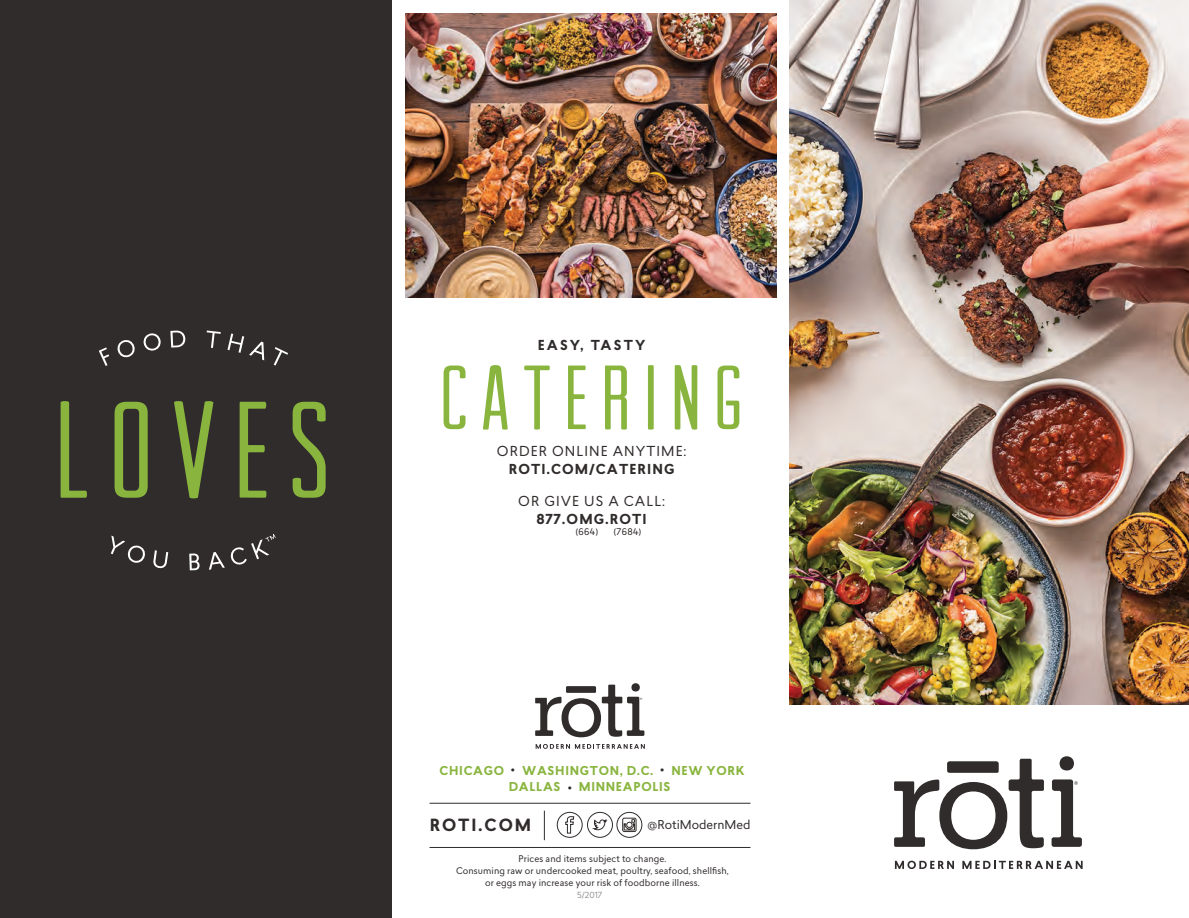
<style>
.page{position:relative;width:1189px;height:918px;background:#fff}
.page>*{position:absolute;margin:0;border:0;box-sizing:border-box;transform-origin:0 0}
.t1{font:138px "Arvil Sans";letter-spacing:.13em;color:#89b53f}
.t2{font:91.5px "Arvil Sans";letter-spacing:.14em;color:#89b53f}
.t3{font:700 16.5px "Lasiver";letter-spacing:.115em;color:#312c2c}
.t4{font:13.5px "Lasiver";letter-spacing:.08em;color:#312c2c}
.t5{font:700 13.5px "Lasiver";letter-spacing:.08em;color:#312c2c}
.t6{font:700 13.5px "Lasiver";letter-spacing:.16em;color:#312c2c}
.t7{font:700 12px "Lasiver";letter-spacing:.06em;color:#89b53f}
.t8{font:12px "Lasiver";color:#312c2c}
.t9{font:9px/12px "Lasiver";letter-spacing:.01em;color:#312c2c;text-align:center}
.t10{font:8.25px "Lasiver";color:#939598}
.s1{color:#312c2c}
</style>
<div class="page">
<div style="left:0;top:0;width:392px;height:918px;background:#312c2c"></div>
<img style="left:790px;top:0;width:399px;height:704px">
<div style="left:1059px;top:756px;width:15px;height:14px;background:#312c2c;border-radius:50%"></div>
<svg style="left:894px;top:758px;width:150px;height:91px"></svg>
<svg style="left:895px;top:860px;width:59px;height:9px"></svg>
<svg style="left:962px;top:861px;width:120px;height:8px"></svg>
<svg style="left:1051px;top:779px;width:31px;height:68px"></svg>
<hr style="left:429px;top:803px;width:321px;height:1px;background:#312c2c">
<hr style="left:544px;top:810px;width:1px;height:30px;background:#312c2c">
<hr style="left:429px;top:847px;width:321px;height:1px;background:#312c2c">
<svg style="left:535px;top:744px;width:110px;height:5px"></svg>
<svg style="left:535px;top:684px;width:109px;height:53px"></svg>
<img style="left:405px;top:14px;width:371px;height:284px">
<svg style="left:99px;top:330px;width:189px;height:36px"></svg>
<svg style="left:111px;top:534px;width:165px;height:36px"></svg>
<div style="left:557px;top:812px;width:25px;height:25px;border:1px solid #312c2c;border-radius:50%"></div>
<svg style="left:565px;top:811px;width:9px;height:23px"></svg>
<div style="left:587px;top:812px;width:26px;height:25px;border:1px solid #312c2c;border-radius:50%"></div>
<svg style="left:592px;top:819px;width:15px;height:11px"></svg>
<div style="left:616px;top:812px;width:26px;height:25px;border:1px solid #312c2c;border-radius:50%"></div>
<svg style="left:622px;top:817px;width:15px;height:15px"></svg>
<h1 class="t1" style="left:55px;top:374px;width:276px">LOVES</h1>
<h3 class="t6" style="left:538px;top:335px;width:109px">EASY, TASTY</h3>
<h2 class="t2" style="left:440px;top:347px;width:305px">CATERING</h2>
<h3 class="t4" style="left:497px;top:442px;width:191px">ORDER ONLINE ANYTIME:</h3>
<h3 class="t5" style="left:509px;top:459px;width:167px">ROTI.COM/CATERING</h3>
<h3 class="t4" style="left:518px;top:491px;width:148px">OR GIVE US A CALL:</h3>
<h3 class="t5" style="left:536px;top:509px;width:112px">877.OMG.ROTI</h3>
<p class="t9" style="left:576px;top:526px;width:24px">(664)</p>
<p class="t9" style="left:614px;top:526px;width:29px">(7684)</p>
<h3 class="t7" style="left:440px;top:762px;width:306px">CHICAGO <span class="s1">•</span> WASHINGTON, D.C. <span class="s1">•</span> NEW YORK</h3>
<h3 class="t7" style="left:509px;top:778px;width:163px">DALLAS <span class="s1">•</span> MINNEAPOLIS</h3>
<h3 class="t3" style="left:430px;top:813px;width:103px">ROTI.COM</h3>
<h3 class="t8" style="left:647px;top:816px;width:104px">@RotiModernMed</h3>
<p class="t9" style="left:456px;top:852px;width:274px">Prices and items subject to change.<br>Consuming raw or undercooked meat, poultry, seafood, shellfish, or eggs may increase your risk of foodborne illness.</p>
<p class="t10" style="left:577px;top:889px;width:27px">5/2017</p>
</div>
